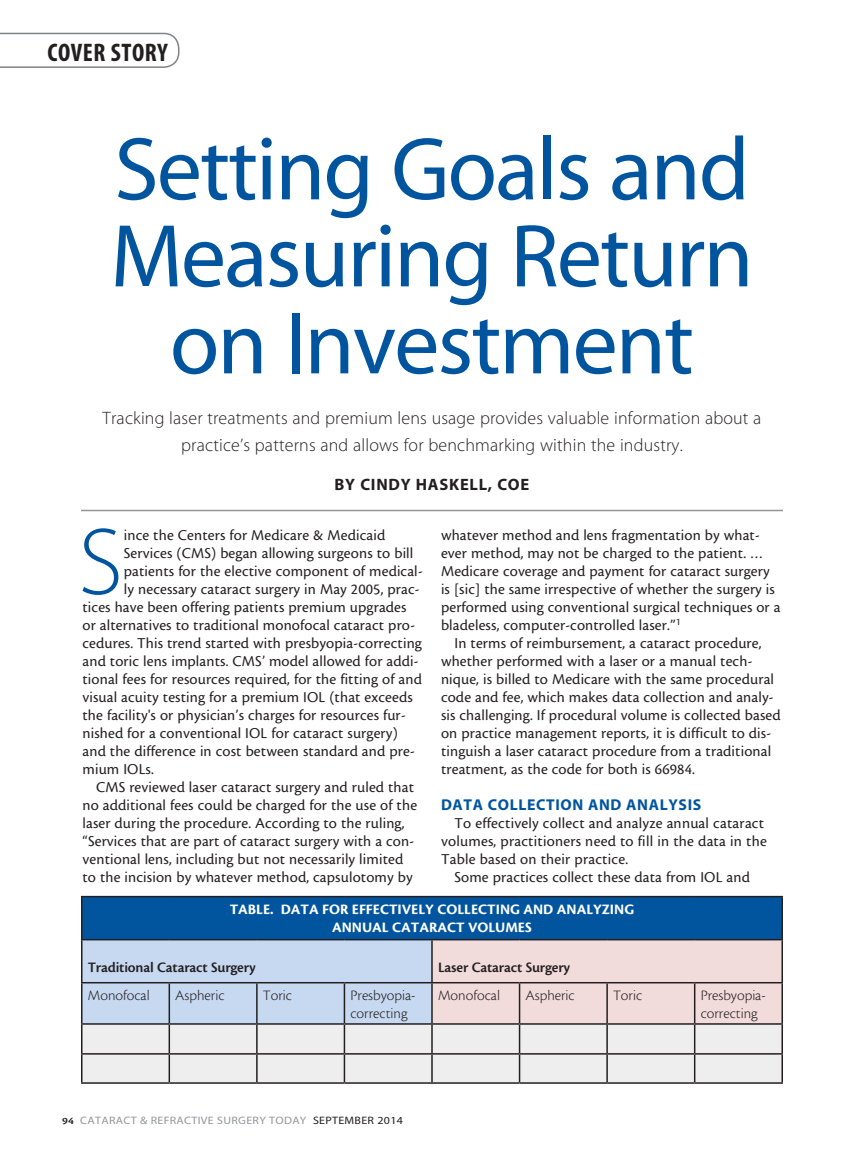
<style>
.page{position:relative;width:864px;height:1161px;background:#fff}
.page>*{position:absolute;margin:0;border:0;box-sizing:border-box;transform-origin:0 0}
.body_first{font:95.85px "Myriad MM 215 600";color:#01559f}
.headline{font:90px/87px "Myriad MM 400 600";letter-spacing:-.02em;color:#01559f;text-align:center}
.t1{font:25.5px "Myriad MM 700 300";letter-spacing:.02em;color:#231f20}
.deck{font:18px/27px "Myriad MM 215 600";letter-spacing:.01em;color:#231f20;text-align:center}
.byline{font:16.5px "Myriad MM 700 600";letter-spacing:.045em;color:#231f20}
.body{font:15.75px/18px "Cronos MM 408 10";letter-spacing:.01em;color:#231f20}
.body_first-2{font:15.75px "Cronos MM 408 10";letter-spacing:.01em;color:#231f20}
.subhead{font:15.75px "Myriad MM 700 600";letter-spacing:.04em;color:#01559f}
.t2{font:15px/18px "Cronos MM 250 10";color:#231f20}
.sidebar_head{font:15px/18px "Cronos MM 700 10";color:#fff;text-align:center}
.body-2{font:15px "Cronos MM 574 10";letter-spacing:-.01em;color:#231f20}
.t3{font:10.8px "Myriad MM 400 600";letter-spacing:.025em;color:#939598;scale:1.11 1}
.s1{font-family:"Cronos MM 574 8";font-size:10.2px;color:#231f20}
.s2{color:#231f20}
</style>
<div class="page">
<svg style="left:0;top:33px;width:179px;height:35px"></svg>
<hr style="left:81px;top:510px;width:702px;height:1px;background:#939598">
<div style="left:82px;top:897px;width:700px;height:43px;background:#01559f"></div>
<hr style="left:81px;top:896px;width:88px;height:1px;background:#231f20">
<hr style="left:81px;top:897px;width:1px;height:42px;background:#231f20">
<hr style="left:169px;top:896px;width:88px;height:1px;background:#231f20">
<hr style="left:257px;top:896px;width:87px;height:1px;background:#231f20">
<hr style="left:344px;top:896px;width:88px;height:1px;background:#231f20">
<hr style="left:432px;top:896px;width:88px;height:1px;background:#231f20">
<hr style="left:520px;top:896px;width:87px;height:1px;background:#231f20">
<hr style="left:607px;top:896px;width:88px;height:1px;background:#231f20">
<hr style="left:695px;top:896px;width:88px;height:1px;background:#231f20">
<hr style="left:782px;top:897px;width:1px;height:42px;background:#231f20">
<hr style="left:81px;top:939px;width:88px;height:1px;background:#231f20">
<hr style="left:169px;top:939px;width:88px;height:1px;background:#231f20">
<hr style="left:257px;top:939px;width:87px;height:1px;background:#231f20">
<hr style="left:344px;top:939px;width:88px;height:1px;background:#231f20">
<hr style="left:432px;top:939px;width:88px;height:1px;background:#231f20">
<hr style="left:520px;top:939px;width:87px;height:1px;background:#231f20">
<hr style="left:607px;top:939px;width:88px;height:1px;background:#231f20">
<hr style="left:695px;top:939px;width:88px;height:1px;background:#231f20">
<svg style="left:81px;top:940px;width:702px;height:142px;background:#d9d8df"></svg>
<hr style="left:81px;top:1082px;width:88px;height:2px;background:#231f20">
<hr style="left:169px;top:1082px;width:88px;height:2px;background:#231f20">
<hr style="left:257px;top:1082px;width:87px;height:2px;background:#231f20">
<hr style="left:344px;top:1082px;width:88px;height:2px;background:#231f20">
<hr style="left:432px;top:1082px;width:88px;height:2px;background:#231f20">
<hr style="left:520px;top:1082px;width:87px;height:2px;background:#231f20">
<hr style="left:607px;top:1082px;width:88px;height:2px;background:#231f20">
<hr style="left:695px;top:1082px;width:88px;height:2px;background:#231f20">
<h3 class="t1" style="left:48px;top:40px;width:122px">COVER STORY</h3>
<p class="headline" style="left:110px;top:130px;width:645px">Setting Goals and<br>Measuring Return on Investment</p>
<p class="deck" style="left:103px;top:405px;width:660px">Tracking laser treatments and premium lens usage provides valuable information about a practice’s patterns and allows for benchmarking within the industry.</p>
<p class="byline" style="left:335px;top:477px;width:196px">BY CINDY HASKELL, COE</p>
<p class="body_first" style="left:78px;top:516px;width:46px">S</p>
<p class="body_first-2" style="left:124px;top:527px;width:263px">ince the Centers for Medicare &amp; Medicaid</p>
<p class="body_first-2" style="left:124px;top:545px;width:291px">Services (CMS) began allowing surgeons to bill</p>
<p class="body_first-2" style="left:124px;top:563px;width:300px">patients for the elective component of medical-</p>
<p class="body_first-2" style="left:124px;top:581px;width:297px">ly necessary cataract surgery in May 2005, prac-</p>
<p class="body_first-2" style="left:82px;top:599px;width:326px">tices have been offering patients premium upgrades</p>
<p class="body_first-2" style="left:82px;top:617px;width:334px">or alternatives to traditional monofocal cataract pro-</p>
<p class="body_first-2" style="left:82px;top:635px;width:341px">cedures. This trend started with presbyopia-correcting</p>
<p class="body_first-2" style="left:82px;top:653px;width:338px">and toric lens implants. CMS’ model allowed for addi-</p>
<p class="body_first-2" style="left:82px;top:671px;width:341px">tional fees for resources required, for the fitting of and</p>
<p class="body_first-2" style="left:82px;top:689px;width:332px">visual acuity testing for a premium IOL (that exceeds</p>
<p class="body_first-2" style="left:82px;top:707px;width:325px">the facility's or physician’s charges for resources fur-</p>
<p class="body_first-2" style="left:82px;top:725px;width:317px">nished for a conventional IOL for cataract surgery)</p>
<p class="body_first-2" style="left:82px;top:743px;width:334px">and the difference in cost between standard and pre-</p>
<p class="body_first-2" style="left:82px;top:761px;width:73px">mium IOLs.</p>
<p class="body" style="left:82px;top:778px;width:336px;text-indent:14px">CMS reviewed laser cataract surgery and ruled that no additional fees could be charged for the use of the laser during the procedure. According to the ruling, “Services that are part of cataract surgery with a con&shy;ventional lens, including but not necessarily limited to the incision by whatever method, capsulotomy by</p>
<p class="body" style="left:441px;top:526px;width:341px">whatever method and lens fragmentation by what&shy;ever method, may not be charged to the patient. … Medicare coverage and payment for cataract surgery is [sic] the same irrespective of whether the surgery is performed using conventional surgical techniques or a bladeless, computer-controlled laser.”<sup>1</sup></p>
<p class="body" style="left:441px;top:634px;width:341px;text-indent:14px">In terms of reimbursement, a cataract procedure, whether performed with a laser or a manual tech&shy;nique, is billed to Medicare with the same procedural code and fee, which makes data collection and analy&shy;sis challenging. If procedural volume is collected based on practice management reports, it is difficult to dis&shy;tinguish a laser cataract procedure from a traditional treatment, as the code for both is 66984.</p>
<p class="subhead" style="left:441px;top:797px;width:262px">DATA COLLECTION AND ANALYSIS</p>
<p class="body" style="left:441px;top:814px;width:327px;text-indent:14px">To effectively collect and analyze annual cataract volumes, practitioners need to fill in the data in the<br>Table based on their practice.</p>
<p class="body" style="left:454px;top:868px;width:297px">Some practices collect these data from IOL and</p>
<p class="sidebar_head" style="left:230px;top:900px;width:406px">TABLE. DATA FOR EFFECTIVELY COLLECTING AND ANALYZING<br>ANNUAL CATARACT VOLUMES</p>
<p class="body-2" style="left:88px;top:960px;width:169px">Traditional Cataract Surgery</p>
<p class="body-2" style="left:438px;top:960px;width:134px">Laser Cataract Surgery</p>
<p class="t2" style="left:88px;top:987px;width:63px">Monofocal</p>
<p class="t2" style="left:175px;top:987px;width:51px">Aspheric</p>
<p class="t2" style="left:263px;top:987px;width:31px">Toric</p>
<p class="t2" style="left:350px;top:987px;width:67px">Presbyopia&shy;correcting</p>
<p class="t2" style="left:438px;top:987px;width:63px">Monofocal</p>
<p class="t2" style="left:526px;top:987px;width:51px">Aspheric</p>
<p class="t2" style="left:613px;top:987px;width:31px">Toric</p>
<p class="t2" style="left:701px;top:987px;width:67px">Presbyopia&shy;correcting</p>
<p class="t3" style="left:62px;top:1115px;width:308px"><span class="s1">94</span> CATARACT &amp; REFRACTIVE SURGERY TODAY <span class="s2">SEPTEMBER 2014</span></p>
</div>
